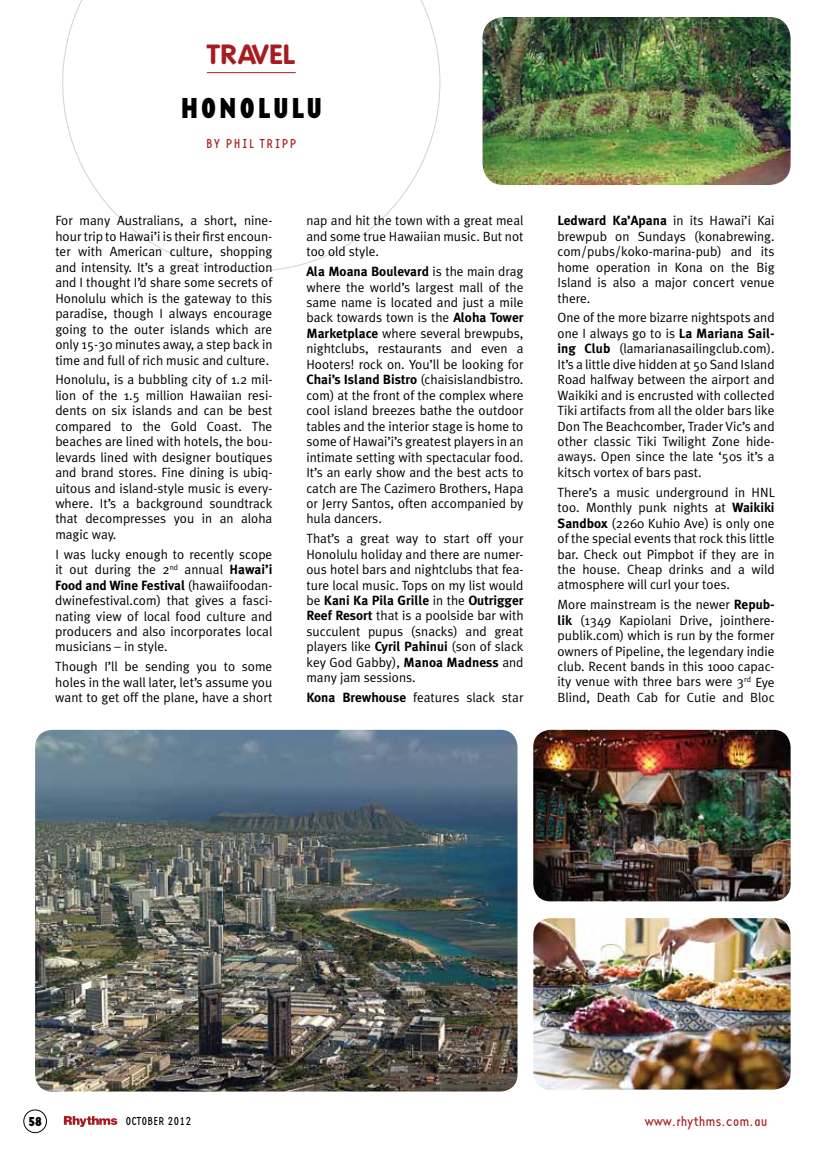
<style>
.page{position:relative;width:830px;height:1149px;background:#fff}
.page>*{position:absolute;margin:0;border:0;box-sizing:border-box;transform-origin:0 0}
.t1{font:30px "Base Twelve Sans B";letter-spacing:.1em;color:#000}
.t2{font:700 27px "Folks";letter-spacing:.01em;color:#a71c20}
.t3{font:13.5px "Base Twelve Sans";color:#a71c20}
.t4{font:13.5px "Base Twelve Sans";letter-spacing:.1em;color:#a71c20}
.t5{font:13.5px "Base Twelve Sans B";color:#000}
.t6{font:13.35px/15.5px "Meta Plus Normal";color:#000;text-align:justify}
.t7{font:700 13.35px "Meta Plus";color:#000}
.t8{font:12px "Base Twelve Sans";color:#000}
.s1{font-family:"Meta Plus";font-weight:700}
.s2{font-family:"Meta Plus Normal";font-weight:400}
</style>
<div class="page">
<svg style="left:62px;top:0;width:378px;height:272px"></svg>
<img style="left:482px;top:17px;width:308px;height:168px">
<img style="left:533px;top:729px;width:257px;height:172px">
<img style="left:35px;top:729px;width:482px;height:362px">
<img style="left:533px;top:918px;width:257px;height:171px">
<hr style="left:207px;top:72px;width:88px;height:1px;background:#a71c20">
<div style="left:23px;top:1109px;width:24px;height:23px;border:1px solid #000;border-radius:50%"></div>
<svg style="left:64px;top:1116px;width:53px;height:10px"></svg>
<h2 class="t2" style="left:207px;top:38px;width:90px">TRAVEL</h2>
<h1 class="t1" style="left:181px;top:86px;width:142px">HONOLULU</h1>
<p class="t4" style="left:206px;top:135px;width:92px">BY PHIL TRIPP</p>
<p class="t6" style="left:55px;top:213px;width:218px">For many Australians, a short, nine&shy;hour trip to Hawai’i is their first encoun&shy;ter with American culture, shopping and intensity. It’s a great introduction and I thought I’d share some secrets of Honolulu which is the gateway to this paradise, though I always encourage going to the outer islands which are only 15-30 minutes away, a step back in time and full of rich music and culture.</p>
<p class="t6" style="left:55px;top:372px;width:218px">Honolulu, is a bubbling city of 1.2 mil&shy;lion of the 1.5 million Hawaiian resi&shy;dents on six islands and can be best compared to the Gold Coast. The beaches are lined with hotels, the bou&shy;levards lined with designer boutiques and brand stores. Fine dining is ubiq&shy;uitous and island-style music is every&shy;where. It’s a background soundtrack that decompresses you in an aloha magic way.</p>
<p class="t6" style="left:55px;top:546px;width:218px">I was lucky enough to recently scope it out during the 2<sup>nd</sup> annual <span class="s1">Hawai’i</span></p>
<p class="t7" style="left:55px;top:577px;width:218px">Food and Wine Festival <span class="s2">(hawaiifoodan-</span></p>
<p class="t6" style="left:55px;top:592px;width:218px">dwinefestival.com) that gives a fasci&shy;nating view of local food culture and producers and also incorporates local musicians – in style.</p>
<p class="t6" style="left:55px;top:658px;width:218px">Though I’ll be sending you to some holes in the wall later, let’s assume you want to get off the plane, have a short</p>
<p class="t6" style="left:306px;top:213px;width:218px">nap and hit the town with a great meal and some true Hawaiian music. But not too old style.</p>
<p class="t7" style="left:306px;top:264px;width:218px">Ala Moana Boulevard <span class="s2">is the main drag</span></p>
<p class="t6" style="left:306px;top:279px;width:218px">where the world’s largest mall of the same name is located and just a mile back towards town is the <span class="s1">Aloha Tower Marketplace</span> where several brewpubs, nightclubs, restaurants and even a Hooters! rock on. You’ll be looking for <span class="s1">Chai’s Island Bistro</span> (chaisislandbistro. com) at the front of the complex where cool island breezes bathe the outdoor tables and the interior stage is home to some of Hawai’i’s greatest players in an intimate setting with spectacular food.<br>It’s an early show and the best acts to catch are The Cazimero Brothers, Hapa or Jerry Santos, often accompanied by hula dancers.</p>
<p class="t6" style="left:306px;top:530px;width:218px">That’s a great way to start off your Honolulu holiday and there are numer&shy;ous hotel bars and nightclubs that fea&shy;ture local music. Tops on my list would</p>
<p class="t7" style="left:306px;top:592px;width:218px"><span class="s2">be</span> Kani Ka Pila Grille <span class="s2">in the</span> Outrigger</p>
<p class="t6" style="left:306px;top:607px;width:218px"><span class="s1">Reef Resort</span> that is a poolside bar with succulent pupus (snacks) and great players like <span class="s1">Cyril Pahinui</span> (son of slack key God Gabby), <span class="s1">Manoa Madness</span> and many jam sessions.</p>
<p class="t6" style="left:306px;top:689px;width:218px"><span class="s1">Kona Brewhouse</span> features slack star</p>
<p class="t7" style="left:557px;top:213px;width:218px">Ledward Ka’Apana <span class="s2">in its Hawai’i Kai</span></p>
<p class="t6" style="left:557px;top:228px;width:218px">brewpub on Sundays (konabrewing. com/pubs/koko-marina-pub) and its home operation in Kona on the Big Island is also a major concert venue there.</p>
<p class="t6" style="left:557px;top:310px;width:218px">One of the more bizarre nightspots and one I always go to is <span class="s1">La Mariana Sail&shy;ing Club</span> (lamarianasailingclub.com).<br>It’s a little dive hidden at 50 Sand Island Road halfway between the airport and Waikiki and is encrusted with collected Tiki artifacts from all the older bars like Don The Beachcomber, Trader Vic’s and other classic Tiki Twilight Zone hide&shy;aways. Open since the late ‘50s it’s a kitsch vortex of bars past.</p>
<p class="t6" style="left:557px;top:484px;width:219px">There’s a music underground in HNL too. Monthly punk nights at <span class="s1">Waikiki Sandbox</span> (2260 Kuhio Ave) is only one of the special events that rock this little bar. Check out Pimpbot if they are in the house. Cheap drinks and a wild atmosphere will curl your toes.</p>
<p class="t6" style="left:557px;top:596px;width:218px">More mainstream is the newer <span class="s1">Repub&shy;lik</span> (1349 Kapiolani Drive, jointhere&shy;publik.com) which is run by the former owners of Pipeline, the legendary indie club. Recent bands in this 1000 capac&shy;ity venue with three bars were 3<sup>rd</sup> Eye Blind, Death Cab for Cutie and Bloc</p>
<p class="t5" style="left:28px;top:1111px;width:15px">58</p>
<p class="t8" style="left:125px;top:1112px;width:68px">OCTOBER 2012</p>
<p class="t3" style="left:644px;top:1112px;width:124px">www.rhythms.com.au</p>
</div>
